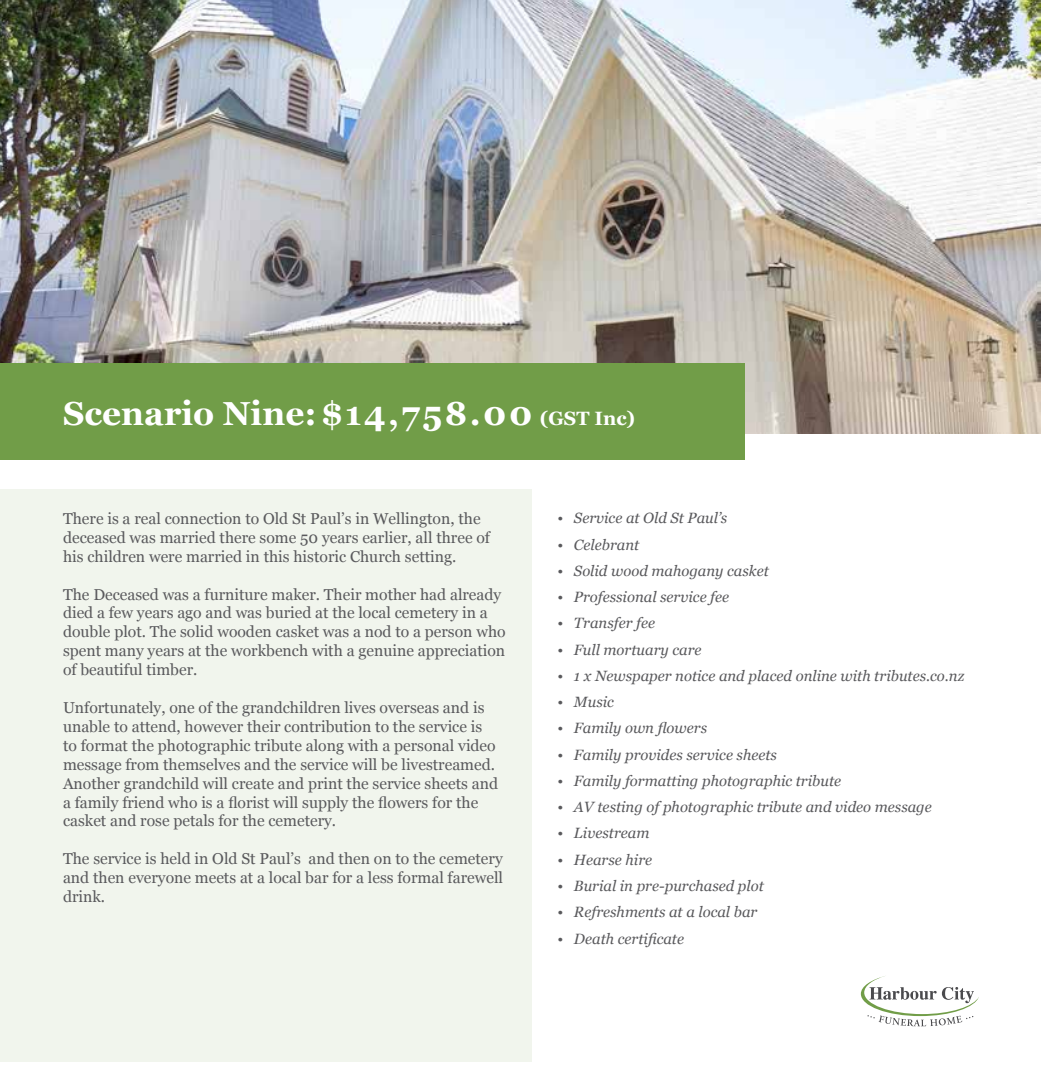
<style>
.page{position:relative;width:1042px;height:1092px;background:#fff}
.page>*{position:absolute;margin:0;border:0;box-sizing:border-box;transform-origin:0 0}
.t1{font:700 33.25px "Georgia";color:#fff}
.t2{font:15.75px/18.9px "Georgia";color:#59595c}
.t3{font:italic 14.88px "Georgia";color:#59595c}
.s1{font-size:19.25px}
</style>
<div class="page">
<img style="left:0;top:0;width:1040px;height:433px">
<div style="left:0;top:489px;width:532px;height:572px;background:#f1f5ed"></div>
<div style="left:0;top:363px;width:745px;height:96px;background:#719d48"></div>
<svg style="left:861px;top:976px;width:118px;height:50px"></svg>
<h1 class="t1" style="left:63px;top:388px;width:574px">Scenario Nine:$14,758.00 <span class="s1">(GST Inc)</span></h1>
<p class="t2" style="left:63px;top:508px;width:428px">There is a real connection to Old St Paul’s in Wellington, the deceased was married there some 50 years earlier, all three of his children were married in this historic Church setting.</p>
<p class="t2" style="left:63px;top:584px;width:444px">The Deceased was a furniture maker. Their mother had already died a few years ago and was buried at the local cemetery in a double plot. The solid wooden casket was a nod to a person who spent many years at the workbench with a genuine appreciation of beautiful timber.</p>
<p class="t2" style="left:63px;top:697px;width:436px">Unfortunately, one of the grandchildren lives overseas and is unable to attend, however their contribution to the service is to format the photographic tribute along with a personal video message from themselves and the service will be livestreamed.<br>Another grandchild will create and print the service sheets and a family friend who is a florist will supply the flowers for the casket and rose petals for the cemetery.</p>
<p class="t2" style="left:63px;top:848px;width:441px;text-align:justify">The service is held in Old St Paul’s and then on to the cemetery and then everyone meets at a local bar for a less formal farewell drink.</p>
<p class="t3" style="left:557px;top:507px;width:171px">• Service at Old St Paul’s</p>
<p class="t3" style="left:557px;top:533px;width:83px">• Celebrant</p>
<p class="t3" style="left:557px;top:559px;width:213px">• Solid wood mahogany casket</p>
<p class="t3" style="left:557px;top:586px;width:173px">• Professional service fee</p>
<p class="t3" style="left:557px;top:612px;width:99px">• Transfer fee</p>
<p class="t3" style="left:557px;top:638px;width:146px">• Full mortuary care</p>
<p class="t3" style="left:557px;top:664px;width:408px">• 1 x Newspaper notice and placed online with tributes.co.nz</p>
<p class="t3" style="left:557px;top:691px;width:58px">• Music</p>
<p class="t3" style="left:557px;top:717px;width:151px">• Family own flowers</p>
<p class="t3" style="left:557px;top:743px;width:221px">• Family provides service sheets</p>
<p class="t3" style="left:557px;top:769px;width:285px">• Family formatting photographic tribute</p>
<p class="t3" style="left:557px;top:796px;width:376px">• AV testing of photographic tribute and video message</p>
<p class="t3" style="left:557px;top:822px;width:94px">• Livestream</p>
<p class="t3" style="left:557px;top:848px;width:96px">• Hearse hire</p>
<p class="t3" style="left:557px;top:875px;width:208px">• Burial in pre-purchased plot</p>
<p class="t3" style="left:557px;top:901px;width:201px">• Refreshments at a local bar</p>
<p class="t3" style="left:557px;top:927px;width:128px">• Death certificate</p>
</div>
